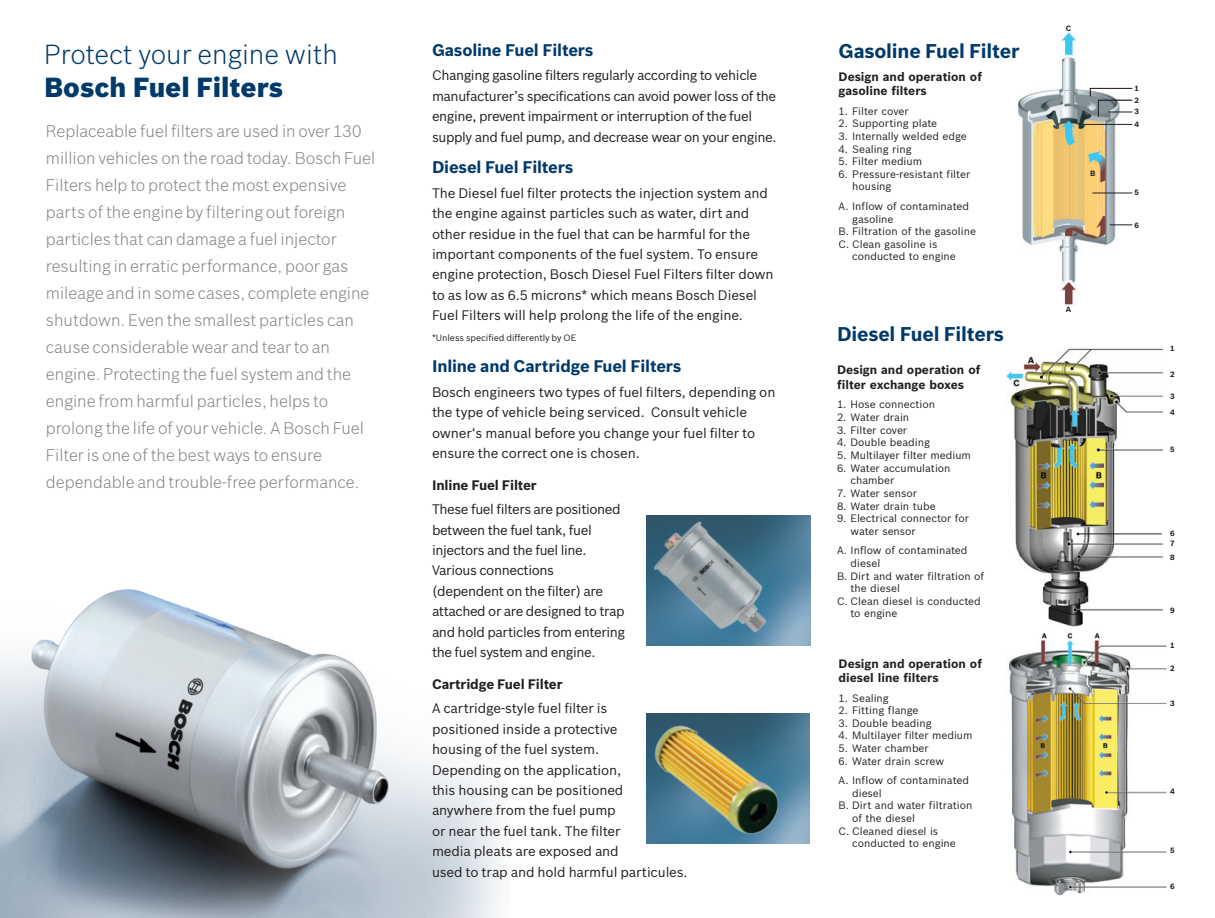
<style>
.page{position:relative;width:1215px;height:918px;background:#fff}
.page>*{position:absolute;margin:0;border:0;box-sizing:border-box;transform-origin:0 0}
.Headline_Light_18_7{font:300 27px/33px "Bosch Sans";color:#003a6a}
.Subhead_9pt_Bold{font:700 19.5px "Bosch Sans";letter-spacing:-.01em;color:#003a6a}
.Intro_11_6_gray{font:300 16.5px/27px "Bosch Sans";color:#808285}
.Subhead_9pt_Bold-2{font:700 16.5px "Bosch Sans";letter-spacing:-.01em;color:#003a6a}
.Copy_9_4_8{font:13.5px/20.4px "Bosch Sans";letter-spacing:-.01em;color:#231f20}
.Copy_9_4_8-2{font:13.5px/20.4px "Bosch Sans";letter-spacing:-.03em;color:#231f20}
.Subhead_9pt_Bold-3{font:700 13.5px "Bosch Sans";letter-spacing:-.01em;color:#231f20}
.t1{font:700 12px/14.4px "Bosch Sans";color:#231f20}
.t2{font:10.5px/12.6px "Bosch Sans";color:#231f20}
.Copy_9_4_8-3{font:9px "Bosch Sans";letter-spacing:-.01em;color:#231f20}
.t3{font:700 7.5px "Bosch Sans";color:#231f20}
.s1{font-weight:900}
</style>
<div class="page">
<img style="left:0;top:589px;width:500px;height:329px">
<img style="left:646px;top:714px;width:164px;height:130px">
<img style="left:649px;top:714px;width:144px;height:129px">
<img style="left:646px;top:515px;width:165px;height:130px">
<img style="left:646px;top:515px;width:142px;height:129px">
<img style="left:1008px;top:609px;width:159px;height:287px">
<img style="left:1017px;top:32px;width:116px;height:273px">
<hr style="left:1081px;top:124px;width:51px;height:1px;background:#231f20">
<hr style="left:1092px;top:193px;width:40px;height:1px;background:#231f20">
<svg style="left:1110px;top:224px;width:22px;height:2px"></svg>
<svg style="left:1090px;top:88px;width:43px;height:30px"></svg>
<img style="left:1006px;top:348px;width:157px;height:280px">
<hr style="left:1079px;top:533px;width:83px;height:1px;background:#231f20">
<p class="Headline_Light_18_7" style="left:44px;top:37px;width:295px">Protect your engine with<br><span class="s1">Bosch Fuel Filters</span></p>
<p class="Intro_11_6_gray" style="left:46px;top:117px;width:331px">Replaceable fuel filters are used in over 130 million vehicles on the road today. Bosch Fuel Filters help to protect the most expensive parts of the engine by filtering out foreign particles that can damage a fuel injector resulting in erratic performance, poor gas mileage and in some cases, complete engine shutdown. Even the smallest particles can cause considerable wear and tear to an engine. Protecting the fuel system and the engine from harmful particles, helps to prolong the life of your vehicle. A Bosch Fuel Filter is one of the best ways to ensure dependable and trouble-free performance.</p>
<p class="Subhead_9pt_Bold-2" style="left:432px;top:39px;width:163px">Gasoline Fuel Filters</p>
<p class="Copy_9_4_8-2" style="left:432px;top:65px;width:346px">Changing gasoline filters regularly according to vehicle manufacturer’s specifications can avoid power loss of the engine, prevent impairment or interruption of the fuel supply and fuel pump, and decrease wear on your engine.</p>
<p class="Subhead_9pt_Bold-2" style="left:432px;top:157px;width:143px">Diesel Fuel Filters</p>
<p class="Copy_9_4_8" style="left:432px;top:183px;width:343px">The Diesel fuel filter protects the injection system and the engine against particles such as water, dirt and other residue in the fuel that can be harmful for the important components of the fuel system. To ensure engine protection, Bosch Diesel Fuel Filters filter down to as low as 6.5 microns* which means Bosch Diesel Fuel Filters will help prolong the life of the engine.</p>
<p class="Copy_9_4_8-3" style="left:432px;top:332px;width:146px">*Unless specified differently by OE</p>
<p class="Subhead_9pt_Bold-2" style="left:432px;top:356px;width:251px">Inline and Cartridge Fuel Filters</p>
<p class="Copy_9_4_8" style="left:432px;top:382px;width:345px">Bosch engineers two types of fuel filters, depending on the type of vehicle being serviced. Consult vehicle owner‘s manual before you change your fuel filter to ensure the correct one is chosen.</p>
<p class="Subhead_9pt_Bold-3" style="left:432px;top:476px;width:106px">Inline Fuel Filter</p>
<p class="Copy_9_4_8-2" style="left:432px;top:499px;width:195px">These fuel filters are positioned between the fuel tank, fuel injectors and the fuel line.<br>Various connections (dependent on the filter) are attached or are designed to trap and hold particles from entering the fuel system and engine.</p>
<p class="Subhead_9pt_Bold-3" style="left:432px;top:675px;width:132px">Cartridge Fuel Filter</p>
<p class="Copy_9_4_8" style="left:432px;top:698px;width:257px">A cartridge-style fuel filter is<br>positioned inside a protective<br>housing of the fuel system.<br>Depending on the application,<br>this housing can be positioned anywhere from the fuel pump<br>or near the fuel tank. The filter<br>media pleats are exposed and<br>used to trap and hold harmful particules.</p>
<p class="Subhead_9pt_Bold" style="left:839px;top:39px;width:182px">Gasoline Fuel Filter</p>
<p class="t1" style="left:839px;top:69px;width:145px">Design and operation of gasoline filters</p>
<p class="t2" style="left:839px;top:104px;width:72px">1. Filter cover</p>
<p class="t2" style="left:839px;top:117px;width:100px">2. Supporting plate</p>
<p class="t2" style="left:839px;top:130px;width:130px">3. Internally welded edge</p>
<p class="t2" style="left:839px;top:142px;width:75px">4. Sealing ring</p>
<p class="t2" style="left:839px;top:155px;width:85px">5. Filter medium</p>
<p class="t2" style="left:852px;top:168px;width:120px;text-indent:-14px">6. Pressure-resistant filter housing</p>
<p class="t2" style="left:852px;top:200px;width:119px;text-indent:-14px">A. Inflow of contaminated gasoline</p>
<p class="t2" style="left:839px;top:225px;width:139px">B. Filtration of the gasoline</p>
<p class="t2" style="left:852px;top:238px;width:105px;text-indent:-14px">C. Clean gasoline is conducted to engine</p>
<p class="Subhead_9pt_Bold" style="left:837px;top:322px;width:169px">Diesel Fuel Filters</p>
<p class="t1" style="left:837px;top:363px;width:145px">Design and operation of filter exchange boxes</p>
<p class="t2" style="left:837px;top:398px;width:100px">1. Hose connection</p>
<p class="t2" style="left:837px;top:411px;width:74px">2. Water drain</p>
<p class="t2" style="left:837px;top:423px;width:72px">3. Filter cover</p>
<p class="t2" style="left:837px;top:436px;width:94px">4. Double beading</p>
<p class="t2" style="left:837px;top:449px;width:135px">5. Multilayer filter medium</p>
<p class="t2" style="left:850px;top:461px;width:102px;text-indent:-14px">6. Water accumulation chamber</p>
<p class="t2" style="left:837px;top:487px;width:81px">7. Water sensor</p>
<p class="t2" style="left:837px;top:499px;width:100px">8. Water drain tube</p>
<p class="t2" style="left:850px;top:512px;width:120px;text-indent:-14px">9. Electrical connector for water sensor</p>
<p class="t2" style="left:850px;top:544px;width:119px;text-indent:-14px">A. Inflow of contaminated diesel</p>
<p class="t2" style="left:850px;top:569px;width:135px;text-indent:-14px">B. Dirt and water filtration of the diesel</p>
<p class="t2" style="left:850px;top:595px;width:132px;text-indent:-14px">C. Clean diesel is conducted to engine</p>
<p class="t1" style="left:839px;top:656px;width:145px">Design and operation of diesel line filters</p>
<p class="t2" style="left:839px;top:691px;width:52px">1. Sealing</p>
<p class="t2" style="left:839px;top:704px;width:81px">2. Fitting flange</p>
<p class="t2" style="left:839px;top:717px;width:94px">3. Double beading</p>
<p class="t2" style="left:839px;top:729px;width:135px">4. Multilayer filter medium</p>
<p class="t2" style="left:839px;top:742px;width:92px">5. Water chamber</p>
<p class="t2" style="left:839px;top:755px;width:107px">6. Water drain screw</p>
<p class="t2" style="left:852px;top:774px;width:119px;text-indent:-14px">A. Inflow of contaminated diesel</p>
<p class="t2" style="left:852px;top:799px;width:122px;text-indent:-14px">B. Dirt and water filtration of the diesel</p>
<p class="t2" style="left:852px;top:825px;width:105px;text-indent:-14px">C. Cleaned diesel is conducted to engine</p>
<p class="t3" style="left:1066px;top:23px;width:7px">C</p>
<p class="t3" style="left:1090px;top:169px;width:7px">B</p>
<p class="t3" style="left:1066px;top:305px;width:7px">A</p>
<p class="t3" style="left:1135px;top:83px;width:6px">1</p>
<p class="t3" style="left:1135px;top:95px;width:6px">2</p>
<p class="t3" style="left:1135px;top:107px;width:6px">3</p>
<p class="t3" style="left:1135px;top:120px;width:6px">4</p>
<p class="t3" style="left:1135px;top:188px;width:6px">5</p>
<p class="t3" style="left:1135px;top:220px;width:6px">6</p>
<p class="t3" style="left:1170px;top:344px;width:6px">1</p>
<p class="t3" style="left:1170px;top:369px;width:6px">2</p>
<p class="t3" style="left:1170px;top:391px;width:6px">3</p>
<p class="t3" style="left:1170px;top:408px;width:6px">4</p>
<p class="t3" style="left:1170px;top:445px;width:6px">5</p>
<p class="t3" style="left:1170px;top:529px;width:6px">6</p>
<p class="t3" style="left:1170px;top:539px;width:6px">7</p>
<p class="t3" style="left:1170px;top:553px;width:6px">8</p>
<p class="t3" style="left:1170px;top:605px;width:6px">9</p>
<p class="t3" style="left:1170px;top:641px;width:6px">1</p>
<p class="t3" style="left:1170px;top:664px;width:6px">2</p>
<p class="t3" style="left:1170px;top:698px;width:6px">3</p>
<p class="t3" style="left:1170px;top:787px;width:6px">4</p>
<p class="t3" style="left:1170px;top:846px;width:6px">5</p>
<p class="t3" style="left:1170px;top:881px;width:6px">6</p>
</div>
